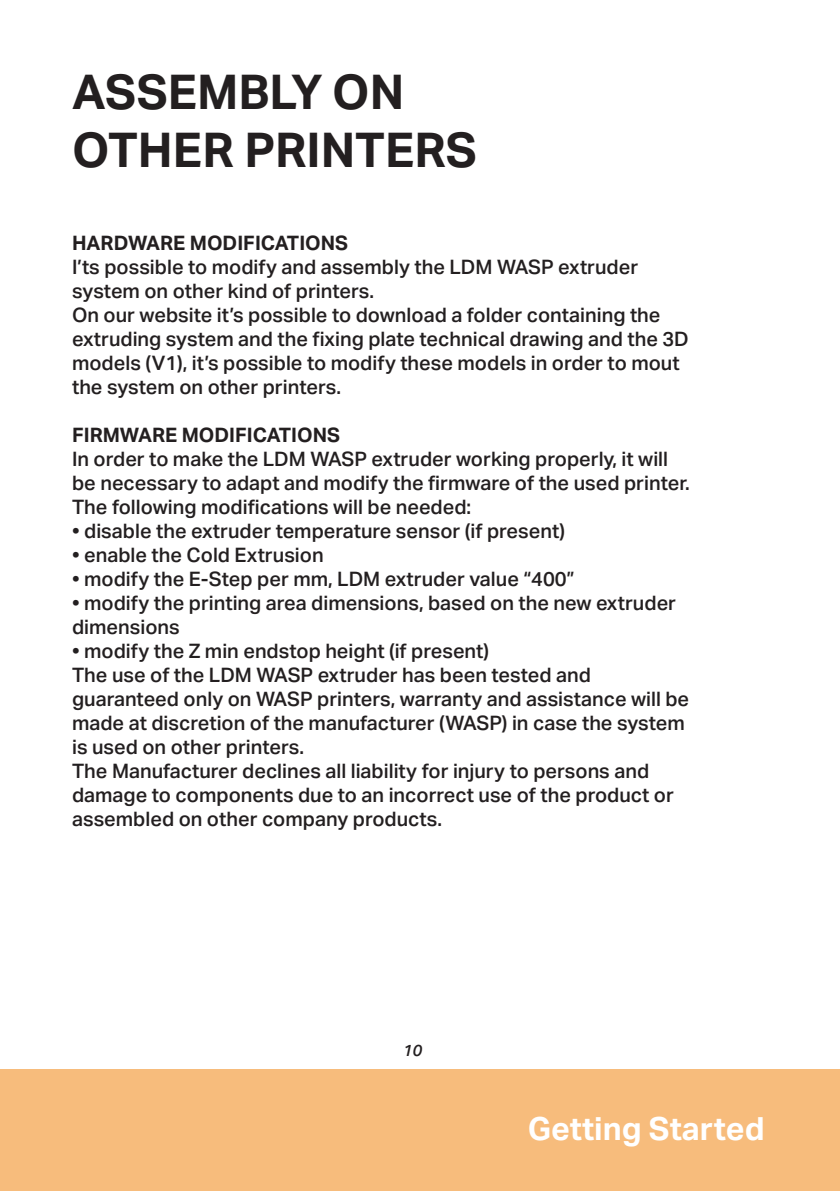
<style>
.page{position:relative;width:840px;height:1191px;background:#fff}
.page>*{position:absolute;margin:0;border:0;box-sizing:border-box;transform-origin:0 0}
.t1{font:700 48px/57.6px "Aktiv Grotesk";color:#231f20}
.t2{font:700 32px "Aktiv Grotesk";color:#fff}
.t3{font:500 20px/24px "Aktiv Grotesk";color:#231f20}
.t4{font:700 20px "Aktiv Grotesk";color:#231f20}
.t5{font:italic 500 16px "Aktiv Grotesk";color:#231f20}
</style>
<div class="page">
<div style="left:0;top:1069px;width:839px;height:122px;background:#f7bc7c"></div>
<h1 class="t1" style="left:72px;top:63px;width:406px">ASSEMBLY ON<br>OTHER PRINTERS</h1>
<p class="t4" style="left:72px;top:230px;width:277px">HARDWARE MODIFICATIONS</p>
<p class="t3" style="left:72px;top:254px;width:618px">I’ts possible to modify and assembly the LDM WASP extruder system on other kind of printers.<br>On our website it’s possible to download a folder containing the extruding system and the fixing plate technical drawing and the 3D models (V1), it’s possible to modify these models in order to mout the system on other printers.</p>
<p class="t4" style="left:72px;top:422px;width:269px">FIRMWARE MODIFICATIONS</p>
<p class="t3" style="left:72px;top:446px;width:619px">In order to make the LDM WASP extruder working properly, it will be necessary to adapt and modify the firmware of the used printer.<br>The following modifications will be needed:</p>
<p class="t3" style="left:72px;top:518px;width:494px">• disable the extruder temperature sensor (if present)</p>
<p class="t3" style="left:72px;top:542px;width:253px">• enable the Cold Extrusion</p>
<p class="t3" style="left:72px;top:566px;width:503px">• modify the E-Step per mm, LDM extruder value “400”</p>
<p class="t3" style="left:72px;top:590px;width:605px">• modify the printing area dimensions, based on the new extruder dimensions</p>
<p class="t3" style="left:72px;top:638px;width:618px">• modify the Z min endstop height (if present)<br>The use of the LDM WASP extruder has been tested and guaranteed only on WASP printers, warranty and assistance will be made at discretion of the manufacturer (WASP) in case the system is used on other printers.<br>The Manufacturer declines all liability for injury to persons and damage to components due to an incorrect use of the product or assembled on other company products.</p>
<p class="t5" style="left:403px;top:1041px;width:20px">10</p>
<h2 class="t2" style="left:527px;top:1108px;width:238px">Getting Started</h2>
</div>
